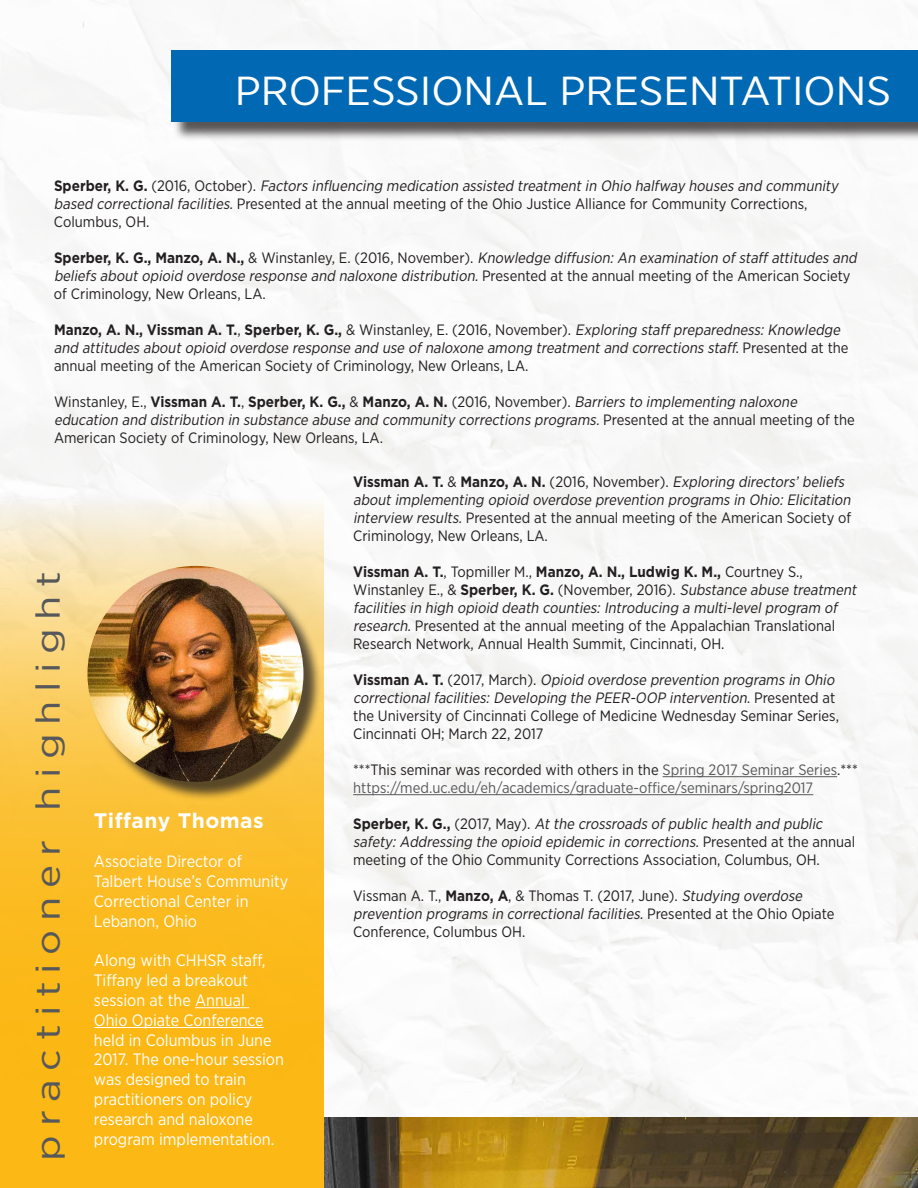
<style>
.page{position:relative;width:918px;height:1188px;background:#fff}
.page>*{position:absolute;margin:0;border:0;box-sizing:border-box;transform-origin:0 0}
.t1{font:40.5px "Gotham Narrow";color:#fff;scale:1.11 1}
.t2{font:33.75px "Gotham Narrow";letter-spacing:.19em;color:#57585a;scale:1.33 1}
.t3{font:700 21px "Gotham";letter-spacing:.025em;color:#fff}
.t4{font:16.5px/19.8px "Gotham Narrow";color:#fff}
.t5{font:15px/18px "Gotham Narrow";color:#231f20}
.t6{font:italic 15px/18px "Gotham Narrow";color:#231f20}
.t7{font:700 15px "Gotham";color:#231f20;scale:.9 1}
.t8{font:15px/18px "Gotham Narrow";color:#57585a}
.s1{font-family:"Gotham";font-weight:700;font-style:normal}
.s2{font-style:normal}
.s3{font-family:"Gotham Narrow";font-weight:400}
.s4{font-family:"Gotham Narrow";font-weight:400;font-style:italic}
.s5{font-style:italic}
.s6{font-family:"Gotham";font-weight:700}
.s7{color:#231f20}
</style>
<div class="page">
<img style="left:324px;top:1117px;width:594px;height:71px">
<svg style="left:0;top:475px;width:324px;height:713px;background:#fac646"></svg>
<hr style="left:663px;top:776px;width:174px;height:1px;background:#57585a">
<hr style="left:353px;top:794px;width:460px;height:1px;background:#57585a">
<div style="left:90px;top:568px;width:232px;height:233px;background:#231f20;opacity:.75"></div>
<img style="left:87px;top:566px;width:216px;height:216px;border-radius:108px">
<hr style="left:195px;top:1007px;width:54px;height:1px;background:#fff">
<hr style="left:94px;top:1027px;width:170px;height:1px;background:#fff">
<div style="left:173px;top:52px;width:745px;height:89px;background:#231f20;opacity:.75"></div>
<div style="left:171px;top:50px;width:747px;height:72px;background:#0168b3"></div>
<h1 class="t1" style="left:235px;top:66px;width:593px">PROFESSIONAL PRESENTATIONS</h1>
<p class="t6" style="left:54px;top:177px;width:789px"><span class="s1">S p e r b e r, K . G .</span> <span class="s2">( 2 0 1 6 , O c t o b e r ) .</span> Factors influencing medication assisted treatmentin Ohio halfway houses and community based correctionalfacilities.<span class="s2">Presented at the annual meeting of the Ohio Justice Alliance for Community Corrections,<br>Columbus, OH.</span></p>
<p class="t6" style="left:54px;top:249px;width:807px"><span class="s1">Sperber, K. G., Manzo, A. N.,</span> <span class="s2">&amp; Winstanley, E. (2016, November).</span> Knowledge diffusion:An examination ofstaff attitudes and beliefs aboutopioid overdose response and naloxone distribution.<span class="s2">P re s e n t e d a t t h e a n n u a l m e e t i n g o f t h e A m e r i c a n S o c i e t y of Criminology, New Orleans, LA.</span></p>
<p class="t6" style="left:54px;top:321px;width:796px"><span class="s1">Manzo, A. N., Vissman A. T.</span><span class="s2">,</span> <span class="s1">Sperber, K. G.,</span> <span class="s2">&amp; Winstanley, E. (2016, November).</span> Exploring staff preparedness:Knowledge and attitudes aboutopioid overdose response and use ofnaloxone among treatmentand corrections staff.<span class="s2">P r e s e n t e d a t t h e annual meeting of the American Society of Criminology, New Orleans, LA.</span></p>
<p class="t7" style="left:54px;top:392px;width:831px"><span class="s3">Winstanley, E.,</span> Vissman A. T.<span class="s3">,</span> Sperber, K. G., <span class="s3">&amp;</span> Manzo, A. N. <span class="s3">(2016, November).</span> <span class="s4">Barriers to implementing naloxone</span></p>
<p class="t5" style="left:54px;top:411px;width:802px"><span class="s5">education and distribution in substance abuse and community corrections programs.</span>P re s e n t e d a t t h e a n n u a l m e e t i n g o f t h e<br>American Society of Criminology, New Orleans, LA.</p>
<p class="t6" style="left:353px;top:473px;width:502px"><span class="s1">Vissman A. T.</span> <span class="s2">&amp;</span> <span class="s1">Manzo, A. N.</span> <span class="s2">(2016, November).</span> Exploring directors’beliefs aboutimplementing opioid overdose prevention programs in Ohio:Elicitation interview results.<span class="s2">Presented at the annual meeting of the American Society of Criminology, New Orleans, LA.</span></p>
<p class="t7" style="left:353px;top:562px;width:501px">Vissman A. T.<span class="s3">, Topmiller M.,</span> Manzo, A. N., Ludwig K. M., <span class="s3">Courtney S.,</span></p>
<p class="t5" style="left:353px;top:581px;width:508px">Winstanley E., &amp; <span class="s6">Sperber, K. G.</span> (November, 2016). <span class="s5">Substance abuse treatment facilities in high opioid death counties:Introducing a multi-levelprogram of research.</span>Presented at the annual meeting of the Appalachian Translational Research Network, Annual Health Summit, Cincinnati, OH.</p>
<p class="t5" style="left:353px;top:671px;width:487px"><span class="s6">V i s s m a n A . T.</span> ( 2 0 1 7, M a rc h ) . <span class="s5">Opioid overdose prevention programs in Ohio correctionalfacilities:Developing the PEER-OOP intervention.</span>P r e s e n t e d a t the University of Cincinnati College of Medicine Wednesday Seminar Series, Cincinnati OH; March 22, 2017</p>
<p class="t8" style="left:353px;top:761px;width:506px"><span class="s7">***This seminar was recorded with others in the</span> Spring 2017 Seminar Series<span class="s7">.*** </span>https://med.uc.edu/eh/academics/graduate-office/seminars/spring2017</p>
<p class="t5" style="left:353px;top:815px;width:504px"><span class="s6">S p e r b e r, K . G . ,</span> ( 2 0 1 7, M a y ) . <span class="s5">Atthe crossroads ofpublic health and public safety:Addressing the opioid epidemic in corrections.</span>P r e s e n t e d a t t h e a n n u a l meeting of the Ohio Community Corrections Association, Columbus, OH.</p>
<p class="t5" style="left:353px;top:887px;width:483px">Vissman A. T., <span class="s6">Manzo, A</span>, &amp; Thomas T. (2017, June). <span class="s5">Studying overdose prevention programs in correctionalfacilities.</span>P re s e n t e d a t t h e O h i o O p i a t e<br>Conference, Columbus OH.</p>
<h2 class="t2" style="left:27px;top:1161px;width:445px;rotate:-90deg">practitioner highlight</h2>
<h3 class="t3" style="left:94px;top:807px;width:171px">Tiffany Thomas</h3>
<p class="t4" style="left:94px;top:851px;width:196px">Associate Director of<br>Talbert House’s Community<br>Correctional Center in<br>Lebanon, Ohio</p>
<p class="t4" style="left:94px;top:950px;width:192px">Along with CHHSR staff,<br>Tiffany led a breakout session at the Annual<br>Ohio Opiate Conference held in Columbus in June<br>2017. The one-hour session was designed to train practitioners on policy research and naloxone program implementation.</p>
</div>
